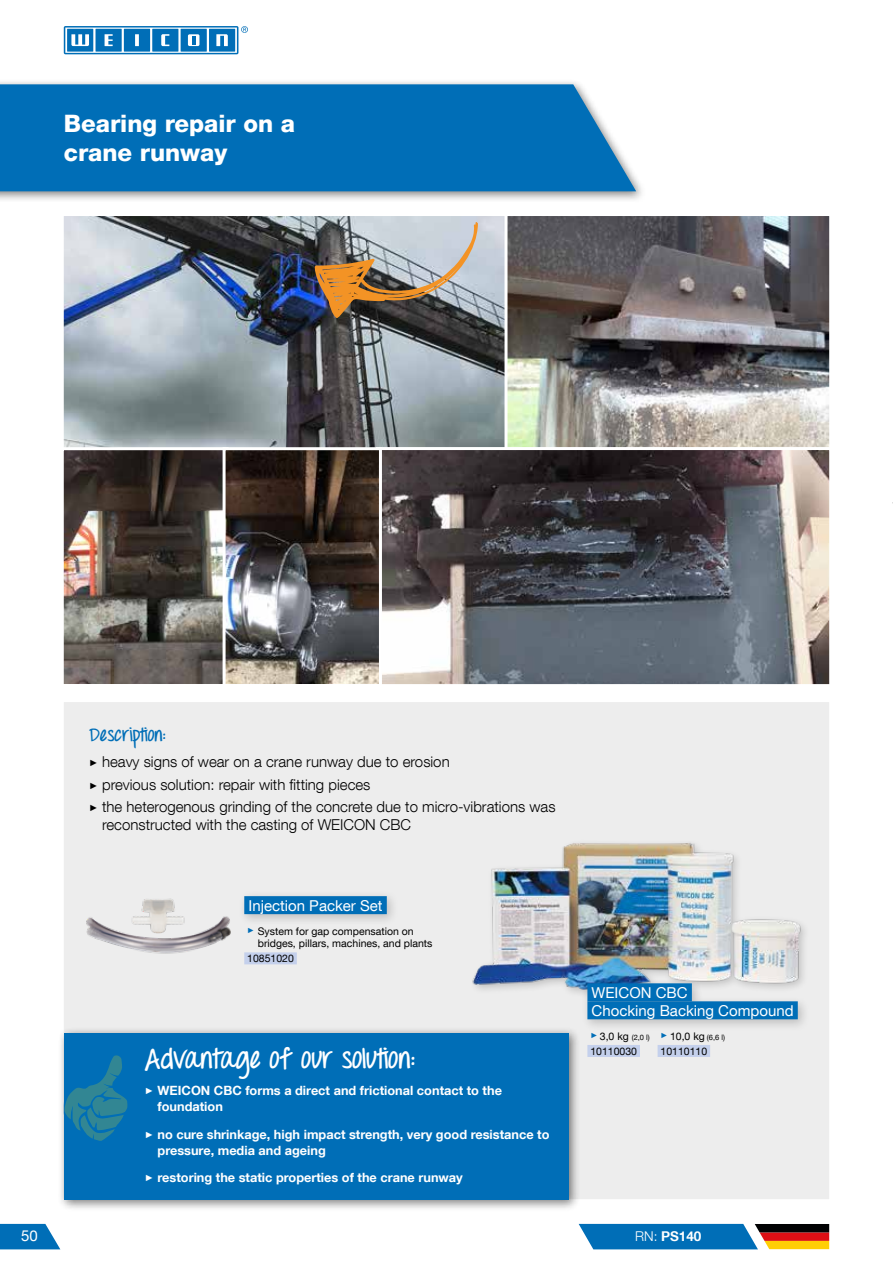
<style>
.page{position:relative;width:893px;height:1263px;background:#fff}
.page>*{position:absolute;margin:0;border:0;box-sizing:border-box;transform-origin:0 0}
.t1{font:700 27px "Throw My Hands Upinthe Air";color:#fff}
.t2{font:800 24px/28.8px "Helvetica Neue LT Com";color:#fff}
.t3{font:700 18px "Throw My Hands Upinthe Air";color:#006eb7}
.t4{font:300 15px/22.2px "Helvetica Neue LT Com";color:#000}
.t5{font:15px/18px "Helvetica Neue LT Com";color:#fff}
.t6{font:700 13.5px "Helvetica Neue LT Com";color:#fff}
.t7{font:700 12.75px/16.5px "Helvetica Neue LT Com";color:#fff}
.t8{font:10.5px/15px "Helvetica Neue LT Com";color:#000}
.t9{font:7.5px "Helvetica Neue LT Com";color:#000}
.s1{font-family:"Arial";font-weight:400;font-size:9px}
.s2{font-family:"Arial";font-size:7.5px;color:#006eb7}
.s3{font-size:10.5px}
.s4{font-size:7.5px}
.s5{font-weight:300}
</style>
<div class="page">
<div style="left:0;top:78px;width:647px;height:126px;background:#000;opacity:.5"></div>
<div style="left:0;top:84px;width:636px;height:107px;background:#006eb7"></div>
<svg style="left:64px;top:26px;width:184px;height:28px;background:#4a98cb"></svg>
<svg style="left:0;top:1224px;width:60px;height:25px"></svg>
<img style="left:63px;top:216px;width:440px;height:230px">
<img style="left:503px;top:216px;width:327px;height:230px">
<img style="left:315px;top:222px;width:163px;height:96px">
<svg style="left:383px;top:446px;width:447px;height:229px;background:#656569"></svg>
<img style="left:63px;top:446px;width:320px;height:229px">
<svg style="left:37px;top:675px;width:793px;height:551px"></svg>
<div style="left:58px;top:1027px;width:522px;height:184px;background:#000;opacity:.5"></div>
<div style="left:64px;top:1033px;width:504px;height:166px;background:#006eb7"></div>
<svg style="left:64px;top:1055px;width:64px;height:86px"></svg>
<div style="left:469px;top:838px;width:341px;height:162px;background:#ededed"></div>
<img style="left:465px;top:831px;width:340px;height:160px">
<div style="left:581px;top:977px;width:229px;height:54px;background:#000;opacity:.2"></div>
<div style="left:587px;top:983px;width:105px;height:18px;background:#006eb7"></div>
<div style="left:587px;top:1001px;width:211px;height:18px;background:#006eb7"></div>
<div style="left:587px;top:1045px;width:53px;height:12px;background:#c4d0ec"></div>
<div style="left:658px;top:1045px;width:52px;height:12px;background:#c4d0ec"></div>
<svg style="left:579px;top:1224px;width:250px;height:25px;background:#3b6e8e"></svg>
<img style="left:84px;top:889px;width:149px;height:76px">
<div style="left:238px;top:890px;width:161px;height:36px;background:#000;opacity:.2"></div>
<div style="left:244px;top:896px;width:143px;height:18px;background:#006eb7"></div>
<div style="left:244px;top:952px;width:53px;height:12px;background:#c4d0ec"></div>
<h2 class="t2" style="left:64px;top:109px;width:233px">Bearing repair on a crane runway</h2>
<p class="t5" style="left:21px;top:1226px;width:18px">50</p>
<p class="t3" style="left:89px;top:723px;width:78px">Description:</p>
<p class="t4" style="left:89px;top:751px;width:468px"><span class="s1">►</span> heavy signs of wear on a crane runway due to erosion<br><span class="s1">►</span> previous solution: repair with fitting pieces<br><span class="s1">►</span> the heterogenous grinding of the concrete due to micro-vibrations was</p>
<p class="t4" style="left:102px;top:813px;width:310px">reconstructed with the casting of WEICON CBC</p>
<p class="t5" style="left:248px;top:896px;width:136px">Injection Packer Set</p>
<p class="t8" style="left:258px;top:924px;width:176px;line-height:12.6px;text-indent:-11px"><span class="s2">►</span> System for gap compensation on bridges, pillars, machines, and plants</p>
<p class="t8" style="left:247px;top:951px;width:48px">10851020</p>
<h1 class="t1" style="left:145px;top:1041px;width:272px">Advantage of our solution:</h1>
<p class="t7" style="left:158px;top:1082px;width:346px;text-indent:-13px"><span class="s1">►</span> WEICON CBC forms a direct and frictional contact to the foundation</p>
<p class="t7" style="left:158px;top:1125px;width:393px;text-indent:-13px"><span class="s1">►</span> no cure shrinkage, high impact strength, very good resistance to pressure, media and ageing</p>
<p class="t7" style="left:145px;top:1169px;width:320px"><span class="s1">►</span> restoring the static properties of the crane runway</p>
<p class="t5" style="left:592px;top:983px;width:204px">WEICON CBC<br>Chocking Backing Compound</p>
<p class="t9" style="left:590px;top:1032px;width:61px"><sup>►</sup> <span class="s3">3,0 kg</span> (2,0 l)</p>
<p class="t8" style="left:590px;top:1043px;width:48px">10110030</p>
<p class="t8" style="left:660px;top:1028px;width:66px"><span class="s2">►</span> 10,0 kg <span class="s4">(6,6 l)<br></span>10110110</p>
<p class="t6" style="left:635px;top:1228px;width:68px"><span class="s5">RN:</span> PS140</p>
</div>
